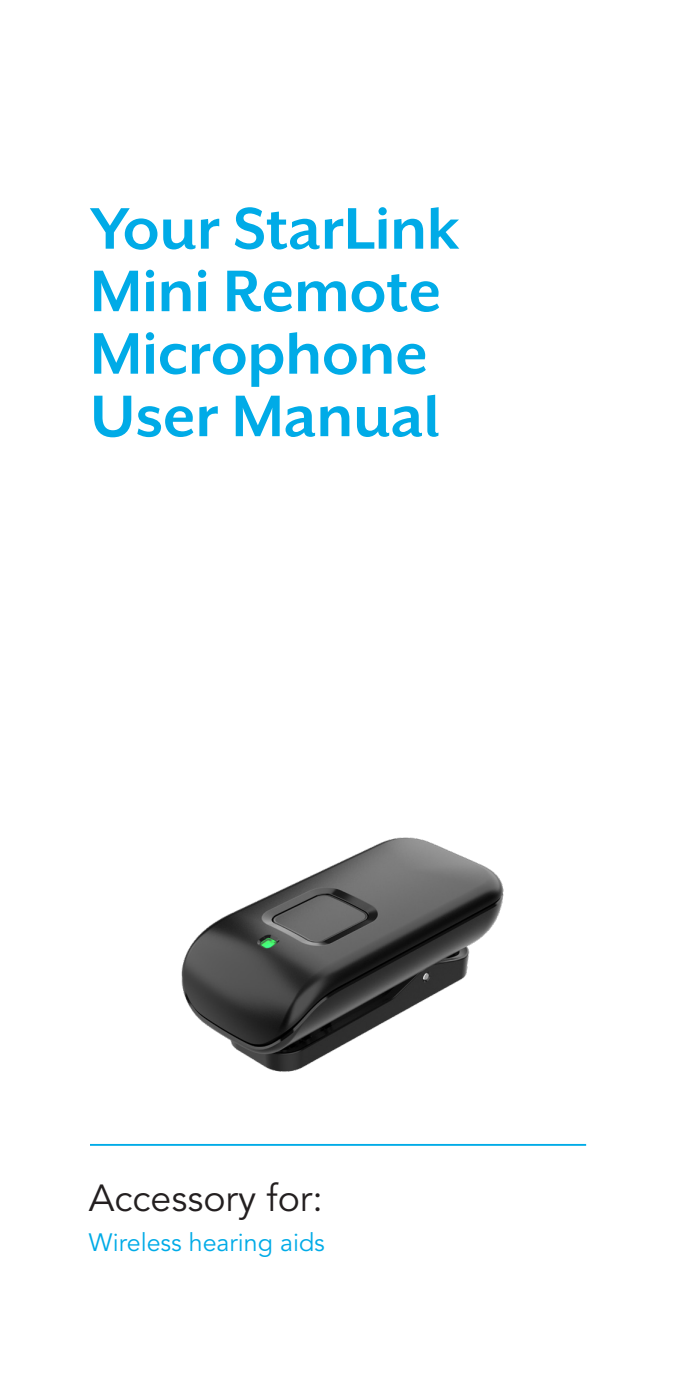
<style>
.page{position:relative;width:675px;height:1395px;background:#fff}
.page>*{position:absolute;margin:0;border:0;box-sizing:border-box;transform-origin:0 0}
.t1{font:700 67.5px/62.5px "Mr Eaves XL San OT";color:#00abe7}
.t2{font:37.5px "Avenir LT SLI Std Book";color:#231f20}
.t3{font:25px "Avenir LT SLI Std Book";color:#00abe7}
</style>
<div class="page">
<img style="left:181px;top:837px;width:323px;height:235px">
<hr style="left:90px;top:1144px;width:496px;height:2px;background:#00abe7">
<p class="t1" style="left:90px;top:197px;width:371px">Your StarLink<br>Mini Remote<br>Microphone<br>User Manual</p>
<p class="t2" style="left:89px;top:1176px;width:236px">Accessory for:</p>
<p class="t3" style="left:89px;top:1228px;width:238px">Wireless hearing aids</p>
</div>
